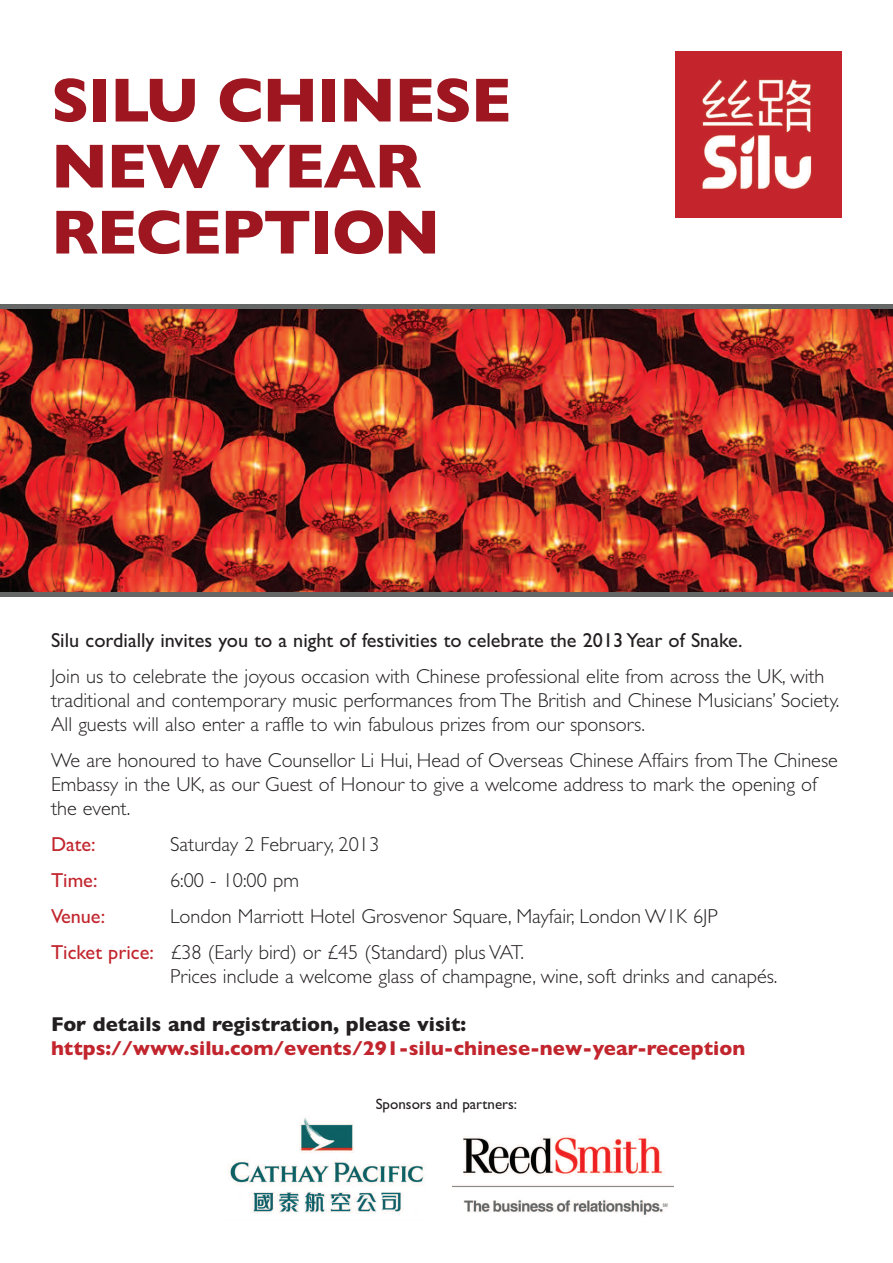
<style>
.page{position:relative;width:893px;height:1263px;background:#fff}
.page>*{position:absolute;margin:0;border:0;box-sizing:border-box;transform-origin:0 0}
.t1{font:700 63px/66px "Gill Sans";letter-spacing:-.025em;color:#9d1620}
.t2{font:300 20.25px/24px "Gill Sans";color:#231f20}
.t3{font:20.25px "Gill Sans";color:#231f20}
.t4{font:700 20.25px "Gill Sans";color:#c2252d}
.t5{font:700 20.25px "Gill Sans";color:#231f20}
.t6{font:20.25px "Gill Sans";color:#c2252d}
.t7{font:15px "Gill Sans";color:#231f20}
.s1{font-weight:400;color:#c2252d}
</style>
<div class="page">
<img style="left:675px;top:51px;width:167px;height:167px">
<img style="left:453px;top:1135px;width:220px;height:81px">
<img style="left:0;top:308px;width:893px;height:284px">
<hr style="left:0;top:304px;width:893px;height:4px;background:#656666">
<hr style="left:0;top:592px;width:893px;height:4px;background:#656666">
<img style="left:228px;top:1118px;width:198px;height:96px">
<h1 class="t1" style="left:51px;top:67px;width:462px">SILU CHINESE<br>NEW YEAR<br>RECEPTION</h1>
<p class="t3" style="left:51px;top:628px;width:693px">Silu cordially invites you to a night of festivities to celebrate the 2013 Year of Snake.</p>
<p class="t2" style="left:51px;top:664px;width:790px">Join us to celebrate the joyous occasion with Chinese professional elite from across the UK, with traditional and contemporary music performances from The British and Chinese Musicians’ Society.<br>All guests will also enter a raffle to win fabulous prizes from our sponsors.</p>
<p class="t2" style="left:51px;top:748px;width:788px">We are honoured to have Counsellor Li Hui, Head of Overseas Chinese Affairs from The Chinese<br>Embassy in the UK, as our Guest of Honour to give a welcome address to mark the opening of the event.</p>
<p class="t6" style="left:51px;top:832px;width:46px">Date:</p>
<p class="t2" style="left:170px;top:832px;width:211px">Saturday 2 February, 2013</p>
<p class="t6" style="left:51px;top:868px;width:48px">Time:</p>
<p class="t2" style="left:170px;top:868px;width:130px">6:00 - 10:00 pm</p>
<p class="t6" style="left:51px;top:904px;width:56px">Venue:</p>
<p class="t2" style="left:51px;top:898px;width:668px;line-height:36px;text-indent:119px">London Marriott Hotel Grosvenor Square, Mayfair, London W1K 6JP<br><span class="s1">Ticket price:</span> £38 (Early bird) or £45 (Standard) plus VAT.</p>
<p class="t2" style="left:170px;top:964px;width:609px">Prices include a welcome glass of champagne, wine, soft drinks and canapés.</p>
<p class="t5" style="left:51px;top:1012px;width:417px">For details and registration, please visit:</p>
<p class="t4" style="left:51px;top:1036px;width:696px">https://www.silu.com/events/291-silu-chinese-new-year-reception</p>
<p class="t7" style="left:376px;top:1095px;width:143px">Sponsors and partners:</p>
</div>
